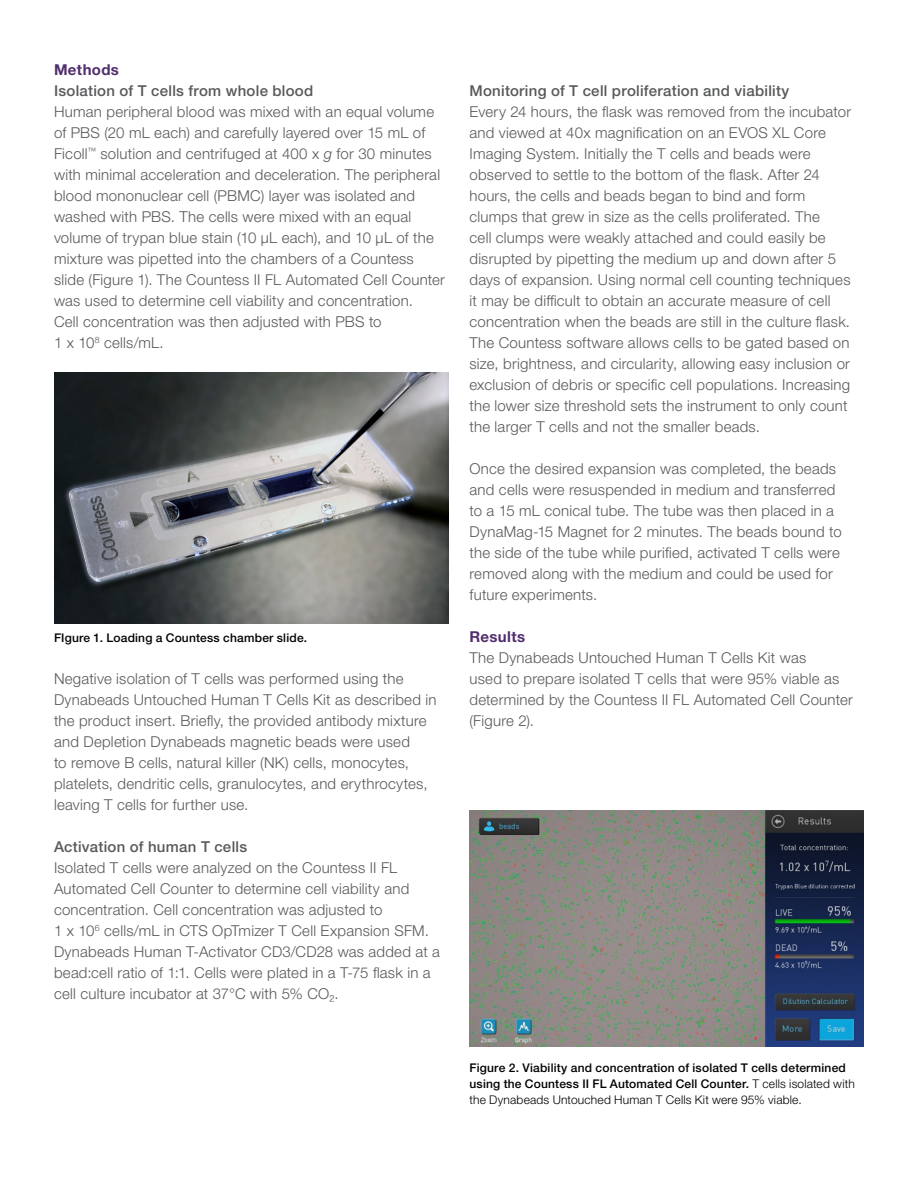
<style>
.page{position:relative;width:918px;height:1188px;background:#fff}
.page>*{position:absolute;margin:0;border:0;box-sizing:border-box;transform-origin:0 0}
.t1{font:300 15px/21px "Helvetica Neue LTW1 G";letter-spacing:.015em;color:#58595b}
.t2{font:500 15px "Helvetica Neue LTW1 G";letter-spacing:.02em;color:#58595b}
.t3{font:700 15px "Helvetica Neue LTW1 G";letter-spacing:.025em;color:#512e6d}
.t4{font:500 12px/15.8px "Helvetica Neue LTW1 G";letter-spacing:.015em;color:#000}
.s1{font-style:italic}
.s2{font-weight:300}
</style>
<div class="page">
<img style="left:470px;top:810px;width:394px;height:236px">
<img style="left:54px;top:372px;width:394px;height:252px">
<p class="t3" style="left:54px;top:60px;width:67px">Methods</p>
<p class="t2" style="left:54px;top:82px;width:261px">Isolation of T cells from whole blood</p>
<p class="t1" style="left:54px;top:101px;width:393px">Human peripheral blood was mixed with an equal volume of PBS (20 mL each) and carefully layered over 15 mL of Ficoll<sup>™</sup> solution and centrifuged at 400 x <span class="s1">g</span> for 30 minutes with minimal acceleration and deceleration. The peripheral blood mononuclear cell (PBMC) layer was isolated and washed with PBS. The cells were mixed with an equal volume of trypan blue stain (10 µL each), and 10 µL of the mixture was pipetted into the chambers of a Countess slide (Figure 1). The Countess II FL Automated Cell Counter was used to determine cell viability and concentration.<br>Cell concentration was then adjusted with PBS to<br>1 x 10<sup>8</sup> cells/mL.</p>
<p class="t4" style="left:54px;top:630px;width:255px">FIgure 1. Loading a Countess chamber slide.</p>
<p class="t1" style="left:54px;top:668px;width:384px">Negative isolation of T cells was performed using the Dynabeads Untouched Human T Cells Kit as described in the product insert. Briefly, the provided antibody mixture and Depletion Dynabeads magnetic beads were used<br>to remove B cells, natural killer (NK) cells, monocytes, platelets, dendritic cells, granulocytes, and erythrocytes, leaving T cells for further use.</p>
<p class="t2" style="left:54px;top:838px;width:195px">Activation of human T cells</p>
<p class="t1" style="left:54px;top:857px;width:388px">Isolated T cells were analyzed on the Countess II FL Automated Cell Counter to determine cell viability and concentration. Cell concentration was adjusted to<br>1 x 10<sup>6</sup> cells/mL in CTS OpTmizer T Cell Expansion SFM.<br>Dynabeads Human T-Activator CD3/CD28 was added at a bead:cell ratio of 1:1. Cells were plated in a T-75 flask in a cell culture incubator at 37°C with 5% CO₂.</p>
<p class="t2" style="left:469px;top:82px;width:321px">Monitoring of T cell proliferation and viability</p>
<p class="t1" style="left:469px;top:101px;width:383px">Every 24 hours, the flask was removed from the incubator and viewed at 40x magnification on an EVOS XL Core Imaging System. Initially the T cells and beads were observed to settle to the bottom of the flask. After 24 hours, the cells and beads began to bind and form clumps that grew in size as the cells proliferated. The<br>cell clumps were weakly attached and could easily be disrupted by pipetting the medium up and down after 5 days of expansion. Using normal cell counting techniques it may be difficult to obtain an accurate measure of cell concentration when the beads are still in the culture flask.<br>The Countess software allows cells to be gated based on size, brightness, and circularity, allowing easy inclusion or exclusion of debris or specific cell populations. Increasing the lower size threshold sets the instrument to only count the larger T cells and not the smaller beads.</p>
<p class="t1" style="left:469px;top:458px;width:374px">Once the desired expansion was completed, the beads and cells were resuspended in medium and transferred to a 15 mL conical tube. The tube was then placed in a DynaMag-15 Magnet for 2 minutes. The beads bound to the side of the tube while purified, activated T cells were removed along with the medium and could be used for future experiments.</p>
<p class="t3" style="left:469px;top:627px;width:57px">Results</p>
<p class="t1" style="left:469px;top:647px;width:385px">The Dynabeads Untouched Human T Cells Kit was<br>used to prepare isolated T cells that were 95% viable as determined by the Countess II FL Automated Cell Counter (Figure 2).</p>
<p class="t4" style="left:470px;top:1060px;width:387px">Figure 2. Viability and concentration of isolated T cells determined using the Countess II FL Automated Cell Counter. <span class="s2">T cells isolated with the Dynabeads Untouched Human T Cells Kit were 95% viable.</span></p>
</div>
